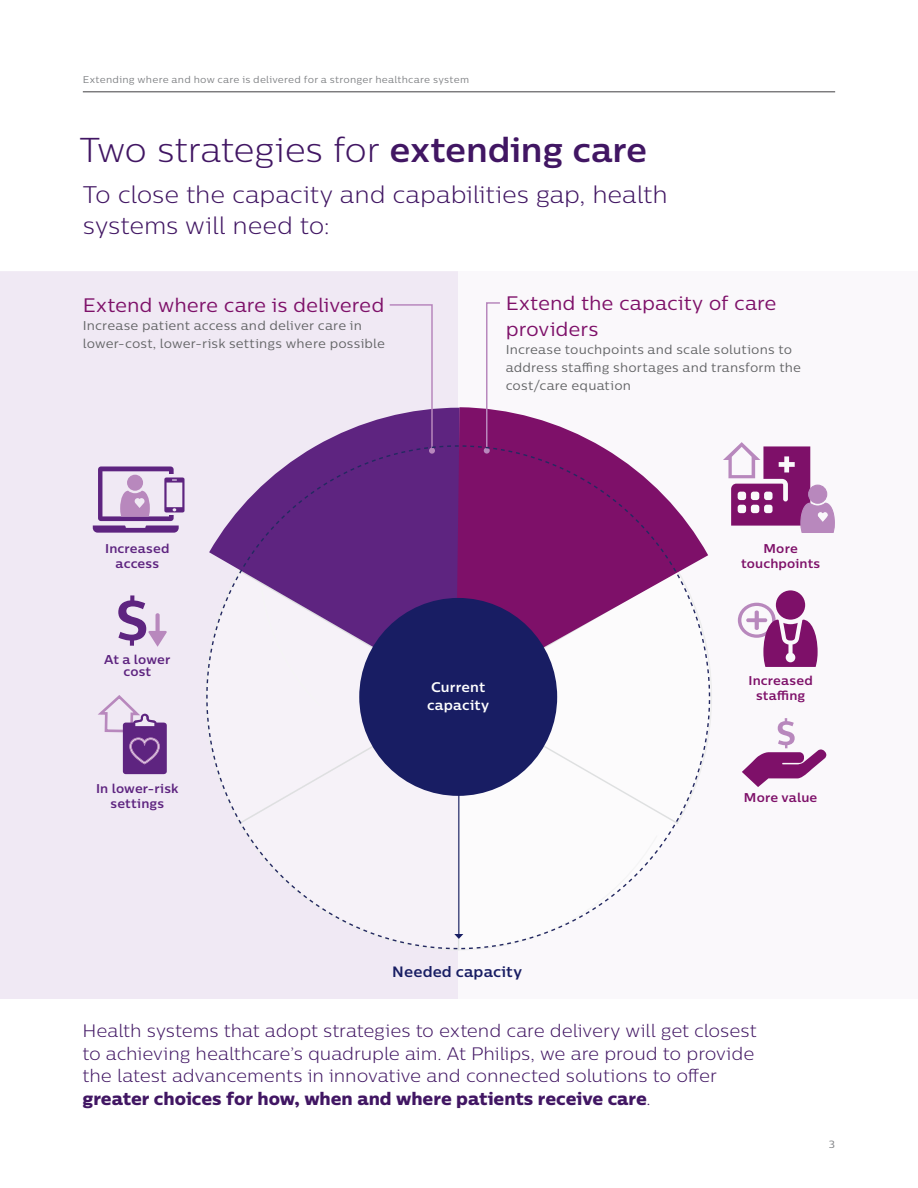
<style>
.page{position:relative;width:918px;height:1188px;background:#fff}
.page>*{position:absolute;margin:0;border:0;box-sizing:border-box;transform-origin:0 0}
.t1{font:300 34.5px "Centrale Sans";letter-spacing:-.01em;color:#411663}
.t2{font:300 24px/31.5px "Centrale Sans";letter-spacing:-.005em;color:#411663}
.t3{font:19.5px/25.5px "Centrale Sans";letter-spacing:-.005em;color:#7e1069}
.t4{font:300 18px/22.5px "Centrale Sans";letter-spacing:-.005em;color:#411663;text-align:justify}
.t5{font:18px "Centrale Sans X Bold";color:#411663}
.t6{font:700 15px "Centrale Sans";letter-spacing:.01em;color:#181d63}
.t7{font:700 13.95px/17.4px "Centrale Sans";letter-spacing:.015em;color:#fff}
.t8{font:12.75px/18px "Centrale Sans";letter-spacing:.015em;color:#636466}
.t9{font:700 12.75px/15px "Centrale Sans";letter-spacing:.015em;color:#5e2480;text-align:center}
.t10{font:700 12.75px/15px "Centrale Sans";letter-spacing:.01em;color:#7e1069;text-align:center}
.t11{font:10.5px "Centrale Sans";color:#808285}
.t12{font:9.75px "Centrale Sans";letter-spacing:.025em;color:#808285}
.s1{font-weight:700}
.s2{font-family:"Centrale Sans";font-weight:300}
</style>
<div class="page">
<hr style="left:83px;top:91px;width:752px;height:1px;background:#414042">
<div style="left:0;top:271px;width:459px;height:728px;background:#f0e9f4"></div>
<div style="left:459px;top:271px;width:459px;height:728px;background:#faf8fb"></div>
<svg style="left:93px;top:466px;width:92px;height:67px;background:#bea3cb"></svg>
<svg style="left:118px;top:595px;width:49px;height:52px;background:#c6afd2"></svg>
<svg style="left:723px;top:442px;width:112px;height:91px"></svg>
<div style="left:776px;top:590px;width:29px;height:30px;background:#7e1069;border-radius:50%"></div>
<svg style="left:738px;top:603px;width:80px;height:64px"></svg>
<svg style="left:742px;top:718px;width:84px;height:69px"></svg>
<svg style="left:94px;top:693px;width:73px;height:81px;background:#b99ec8"></svg>
<svg style="left:206px;top:445px;width:504px;height:504px;fill:#f6f2f8"></svg>
<svg style="left:239px;top:301px;width:439px;height:649px"></svg>
<p class="t12" style="left:83px;top:73px;width:388px">Extending where and how care is delivered for a stronger healthcare system</p>
<h1 class="t1" style="left:80px;top:129px;width:569px">Two strategies for <span class="s1">extending care</span></h1>
<h2 class="t2" style="left:83px;top:178px;width:586px">To close the capacity and capabilities gap, health systems will need to:</h2>
<p class="t3" style="left:83px;top:292px;width:303px">Extend where care is delivered</p>
<p class="t8" style="left:83px;top:317px;width:304px">Increase patient access and deliver care in lower-cost, lower-risk settings where possible</p>
<p class="t3" style="left:506px;top:290px;width:272px">Extend the capacity of care providers</p>
<p class="t8" style="left:506px;top:340px;width:297px">Increase touchpoints and scale solutions to address staffing shortages and transform the cost/care equation</p>
<p class="t9" style="left:105px;top:541px;width:66px">Increased access</p>
<p class="t9" style="left:104px;top:654px;width:68px;line-height:12px">At a lower cost</p>
<p class="t9" style="left:96px;top:781px;width:84px">In lower-risk settings</p>
<p class="t7" style="left:427px;top:678px;width:64px">Current capacity</p>
<p class="t10" style="left:741px;top:541px;width:81px">More touchpoints</p>
<p class="t10" style="left:749px;top:673px;width:66px">Increased staffing</p>
<p class="t10" style="left:744px;top:790px;width:75px">More value</p>
<p class="t6" style="left:392px;top:962px;width:131px">Needed capacity</p>
<p class="t4" style="left:82px;top:1019px;width:676px">Health systems that adopt strategies to extend care delivery will get closest to achieving healthcare’s quadruple aim. At Philips, we are proud to provide the latest advancements in innovative and connected solutions to offer</p>
<p class="t5" style="left:82px;top:1087px;width:570px">greater choices for how, when and where patients receive care<span class="s2">.</span></p>
<p class="t11" style="left:829px;top:1138px;width:8px">3</p>
</div>
